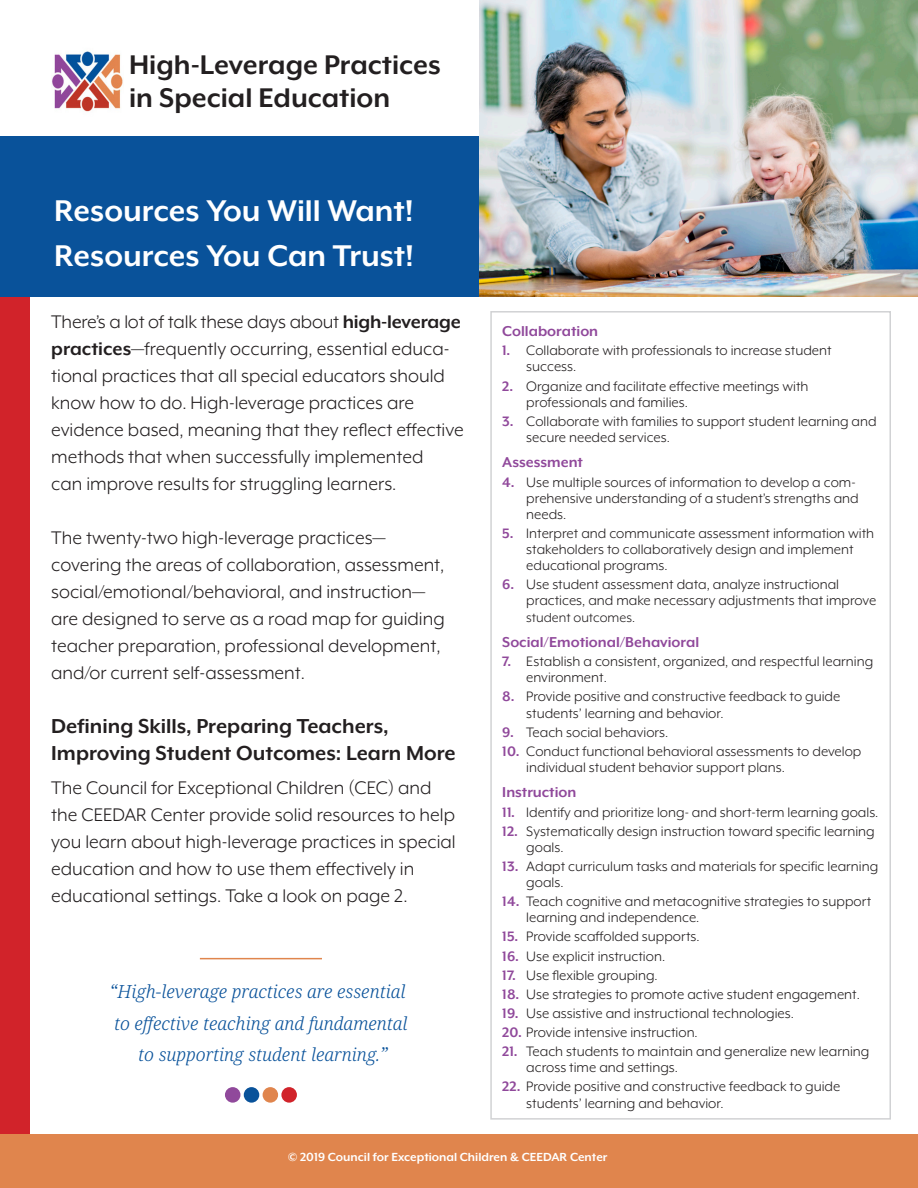
<style>
.page{position:relative;width:918px;height:1188px;background:#fff}
.page>*{position:absolute;margin:0;border:0;box-sizing:border-box;transform-origin:0 0}
.t1{font:700 34.5px "Mr Eaves XL Mod OT";color:#fff}
.Main_head_-_Lead_Tit{font:700 31.05px "Mr Eaves XL Mod OT";color:#231f20}
.t2{font:700 23.25px "Mr Eaves XL Mod OT";color:#231f20}
.t3{font:21px/27px "Mr Eaves XL Mod OT";color:#231f20}
.Pulled_Quote_Plus_Ru{font:italic 300 18px/31.5px "Noto Serif";color:#09529a;text-align:center}
.Box_heading_1{font:700 16.5px "Mr Eaves XL Mod OT";color:#90499b}
.t4{font:15.75px/16.2px "Mr Eaves XL Mod OT";color:#231f20}
.t5{font:15px "Mr Eaves XL Mod OT";color:#231f20}
.t6{font:700 13.5px "Mr Eaves XL Mod OT";color:#fff}
.s1{font-weight:700}
.s2{font-size:19.5px}
.s3{font-weight:700;color:#90499b}
</style>
<div class="page">
<div style="left:490px;top:311px;width:401px;height:809px;border:2px solid #d1d2d4"></div>
<div style="left:0;top:136px;width:479px;height:161px;background:#09529a"></div>
<div style="left:0;top:1134px;width:918px;height:54px;background:#e0854d"></div>
<img style="left:52px;top:51px;width:71px;height:61px">
<img style="left:479px;top:0;width:439px;height:297px">
<div style="left:0;top:297px;width:30px;height:837px;background:#d1232a"></div>
<hr style="left:200px;top:958px;width:122px;height:1px;background:#e0854d">
<div style="left:225px;top:1087px;width:15px;height:16px;background:#90499b;border-radius:50%"></div>
<div style="left:244px;top:1087px;width:15px;height:16px;background:#09529a;border-radius:50%"></div>
<div style="left:263px;top:1087px;width:15px;height:16px;background:#e0854d;border-radius:50%"></div>
<div style="left:281px;top:1087px;width:16px;height:16px;background:#d1232a;border-radius:50%"></div>
<p class="Main_head_-_Lead_Tit" style="left:129px;top:49px;width:313px">High-Leverage Practices</p>
<p class="Main_head_-_Lead_Tit" style="left:129px;top:82px;width:263px">in Special Education</p>
<p class="t1" style="left:54px;top:193px;width:361px">Resources You Will Want!</p>
<p class="t1" style="left:54px;top:239px;width:362px">Resources You Can Trust!</p>
<p class="t3" style="left:51px;top:308px;width:411px">There’s a lot of talk these days about <span class="s1">high-leverage practices</span>—frequently occurring, essential educa&shy;tional practices that all special educators should know how to do. High-leverage practices are</p>
<p class="t3" style="left:51px;top:416px;width:414px">evidence based, meaning that they reflect effective methods that when successfully implemented</p>
<p class="t3" style="left:51px;top:470px;width:347px">can improve results for struggling learners.</p>
<p class="t3" style="left:51px;top:524px;width:336px">The twenty-two high-leverage practices—</p>
<p class="t3" style="left:51px;top:551px;width:395px">covering the areas of collaboration, assessment, social/emotional/behavioral, and instruction—</p>
<p class="t3" style="left:51px;top:605px;width:395px">are designed to serve as a road map for guiding teacher preparation, professional development, and/or current self-assessment.</p>
<p class="t2" style="left:51px;top:714px;width:339px">Defining Skills, Preparing Teachers,</p>
<p class="t2" style="left:51px;top:741px;width:406px">Improving Student Outcomes: Learn More</p>
<p class="t3" style="left:51px;top:775px;width:382px">The Council for Exceptional Children (CEC) and</p>
<p class="t3" style="left:51px;top:802px;width:405px">the CEEDAR Center provide solid resources to help</p>
<p class="t3" style="left:51px;top:829px;width:406px">you learn about high-leverage practices in special</p>
<p class="t3" style="left:51px;top:856px;width:365px">education and how to use them effectively in</p>
<p class="t3" style="left:51px;top:883px;width:358px">educational settings. Take a look on page 2.</p>
<p class="Pulled_Quote_Plus_Ru" style="left:110px;top:977px;width:299px"><span class="s2">“</span>High-leverage practices are essential to effective teaching and fundamental to supporting student learning.<span class="s2">”</span></p>
<p class="Box_heading_1" style="left:502px;top:323px;width:97px">Collaboration</p>
<p class="t4" style="left:526px;top:343px;width:307px;text-indent:-24px"><span class="s3">1.</span> Collaborate with professionals to increase student success.</p>
<p class="t4" style="left:526px;top:378px;width:284px;text-indent:-24px"><span class="s3">2.</span> Organize and facilitate effective meetings with professionals and families.</p>
<p class="t4" style="left:526px;top:413px;width:352px;text-indent:-24px"><span class="s3">3.</span> Collaborate with families to support student learning and secure needed services.</p>
<p class="Box_heading_1" style="left:502px;top:454px;width:82px">Assessment</p>
<p class="t4" style="left:526px;top:474px;width:334px;text-indent:-24px"><span class="s3">4.</span> Use multiple sources of information to develop a com&shy;prehensive understanding of a student’s strengths and needs.</p>
<p class="t4" style="left:526px;top:525px;width:349px;text-indent:-24px"><span class="s3">5.</span> Interpret and communicate assessment information with stakeholders to collaboratively design and implement educational programs.</p>
<p class="t4" style="left:526px;top:577px;width:352px;text-indent:-24px"><span class="s3">6.</span> Use student assessment data, analyze instructional practices, and make necessary adjustments that improve</p>
<p class="t5" style="left:526px;top:610px;width:110px">student outcomes.</p>
<p class="Box_heading_1" style="left:502px;top:634px;width:198px">Social/Emotional/Behavioral</p>
<p class="t4" style="left:526px;top:653px;width:348px;text-indent:-24px"><span class="s3">7.</span> Establish a consistent, organized, and respectful learning environment.</p>
<p class="t4" style="left:526px;top:689px;width:316px;text-indent:-24px"><span class="s3">8.</span> Provide positive and constructive feedback to guide students’ learning and behavior.</p>
<p class="t4" style="left:502px;top:724px;width:168px"><span class="s3">9.</span> Teach social behaviors.</p>
<p class="t4" style="left:526px;top:743px;width:337px;text-indent:-24px"><span class="s3">10.</span> Conduct functional behavioral assessments to develop individual student behavior support plans.</p>
<p class="Box_heading_1" style="left:502px;top:784px;width:76px">Instruction</p>
<p class="t4" style="left:502px;top:804px;width:378px"><span class="s3">11.</span> Identify and prioritize long- and short-term learning goals.</p>
<p class="t4" style="left:526px;top:823px;width:350px;text-indent:-24px"><span class="s3">12.</span> Systematically design instruction toward specific learning goals.</p>
<p class="t4" style="left:526px;top:858px;width:353px;text-indent:-24px"><span class="s3">13.</span> Adapt curriculum tasks and materials for specific learning goals.</p>
<p class="t4" style="left:526px;top:893px;width:346px;text-indent:-24px"><span class="s3">14.</span> Teach cognitive and metacognitive strategies to support learning and independence.</p>
<p class="t4" style="left:502px;top:929px;width:199px"><span class="s3">15.</span> Provide scaffolded supports.</p>
<p class="t4" style="left:502px;top:948px;width:164px"><span class="s3">16.</span> Use explicit instruction.</p>
<p class="t4" style="left:502px;top:967px;width:157px"><span class="s3">17.</span> Use flexible grouping.</p>
<p class="t4" style="left:502px;top:986px;width:359px"><span class="s3">18.</span> Use strategies to promote active student engagement.</p>
<p class="t4" style="left:502px;top:1005px;width:293px"><span class="s3">19.</span> Use assistive and instructional technologies.</p>
<p class="t4" style="left:502px;top:1024px;width:197px"><span class="s3">20.</span> Provide intensive instruction.</p>
<p class="t4" style="left:526px;top:1043px;width:345px;text-indent:-24px"><span class="s3">21.</span> Teach students to maintain and generalize new learning across time and settings.</p>
<p class="t4" style="left:526px;top:1079px;width:316px;text-indent:-24px"><span class="s3">22.</span> Provide positive and constructive feedback to guide students’ learning and behavior.</p>
<p class="t6" style="left:288px;top:1150px;width:321px">© 2019 Council for Exceptional Children &amp; CEEDAR Center</p>
</div>
